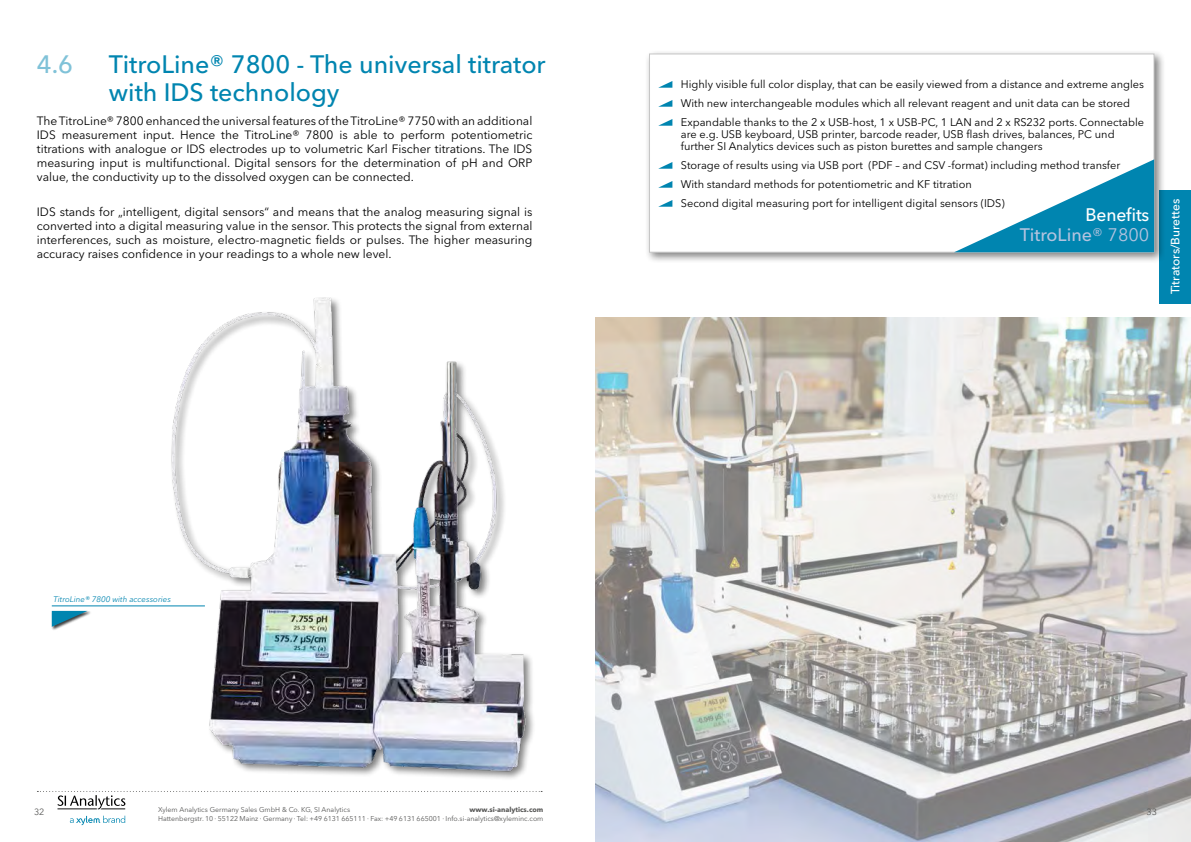
<style>
.page{position:relative;width:1191px;height:842px;background:#fff}
.page>*{position:absolute;margin:0;border:0;box-sizing:border-box;transform-origin:0 0}
.t1{font:500 25px/28px "Avenir Next LT Pro";color:#0085b0}
.t2{font:500 25px "Avenir Next LT Pro";color:#80c2d8}
.t3{font:500 18px/20px "Avenir Next LT Pro";letter-spacing:-.01em;color:#b3c3df;text-align:right}
.t4{font:12px/14px "Avenir Next LT Pro";color:#000;text-align:justify}
.t5{font:500 12px "Avenir Next LT Pro";color:#fff}
.t6{font:11px/19px "Avenir Next LT Pro";color:#000}
.t7{font:9px "Avenir Next LT Pro";color:#575756}
.t8{font:italic 8px "Avenir Next LT Pro";color:#0085b0}
.t9{font:7px "Avenir Next LT Pro";color:#575756}
.t10{font:700 7px "Avenir Next LT Pro";color:#575756}
.s1{color:#fff}
.s2{font-weight:400}
</style>
<div class="page">
<div style="left:1159px;top:190px;width:32px;height:113px;background:#0085b0"></div>
<svg style="left:37px;top:791px;width:505px;height:18px"></svg>
<svg style="left:70px;top:816px;width:55px;height:9px"></svg>
<img style="left:155px;top:297px;width:386px;height:500px">
<hr style="left:52px;top:606px;width:153px;height:1px;background:#0085b0">
<div style="left:52px;top:611px;width:40px;height:20px;background:#000;opacity:.75"></div>
<svg style="left:52px;top:611px;width:36px;height:16px"></svg>
<div style="left:645px;top:50px;width:520px;height:213px;background:#000;opacity:.5"></div>
<div style="left:649px;top:54px;width:505px;height:198px;background:#fff;border:1px solid #c6c6c6"></div>
<svg style="left:954px;top:159px;width:200px;height:93px"></svg>
<svg style="left:658px;top:81px;width:14px;height:7px"></svg>
<svg style="left:658px;top:100px;width:14px;height:7px"></svg>
<svg style="left:658px;top:119px;width:14px;height:7px"></svg>
<svg style="left:658px;top:162px;width:14px;height:7px"></svg>
<svg style="left:658px;top:181px;width:14px;height:7px"></svg>
<svg style="left:658px;top:200px;width:14px;height:7px"></svg>
<img style="left:595px;top:317px;width:596px;height:525px">
<h1 class="t2" style="left:37px;top:49px;width:38px">4.6</h1>
<h1 class="t1" style="left:109px;top:50px;width:438px">TitroLine® 7800 - The universal titrator with IDS technology</h1>
<p class="t4" style="left:37px;top:113px;width:497px">The TitroLine® 7800 enhanced the universal features of the TitroLine® 7750 with an additional IDS measurement input. Hence the TitroLine® 7800 is able to perform potentiometric titrations with analogue or IDS electrodes up to volumetric Karl Fischer titrations. The IDS measuring input is multifunctional. Digital sensors for the determination of pH and ORP value, the conductivity up to the dissolved oxygen can be connected.</p>
<p class="t4" style="left:37px;top:204px;width:497px">IDS stands for „intelligent, digital sensors“ and means that the analog measuring signal is converted into a digital measuring value in the sensor. This protects the signal from external interferences, such as moisture, electro-magnetic fields or pulses. The higher measuring accuracy raises confidence in your readings to a whole new level.</p>
<p class="t6" style="left:681px;top:74px;width:465px">Highly visible full color display, that can be easily viewed from a distance and extreme angles<br>With new interchangeable modules which all relevant reagent and unit data can be stored<br>Expandable thanks to the 2 x USB-host, 1 x USB-PC, 1 LAN and 2 x RS232 ports. Connectable</p>
<p class="t6" style="left:681px;top:128px;width:435px;line-height:12px">are e.g. USB keyboard, USB printer, barcode reader, USB flash drives, balances, PC und further SI Analytics devices such as piston burettes and sample changers</p>
<p class="t6" style="left:681px;top:155px;width:441px">Storage of results using via USB port (PDF – and CSV -format) including method transfer<br>With standard methods for potentiometric and KF titration<br>Second digital measuring port for intelligent digital sensors (IDS)</p>
<h2 class="t3" style="left:1019px;top:204px;width:131px"><span class="s1">Benefits<br></span>TitroLine<span class="s2">® 7800</span></h2>
<p class="t5" style="left:1168px;top:294px;width:97px;rotate:-90deg">Titrators/Burettes</p>
<p class="t8" style="left:54px;top:595px;width:119px">TitroLine® 7800 with accessories</p>
<p class="t9" style="left:158px;top:805px;width:193px">Xylem Analytics Germany Sales GmbH &amp; Co. KG, SI Analytics</p>
<p class="t10" style="left:469px;top:805px;width:76px">www.si-analytics.com</p>
<p class="t9" style="left:158px;top:814px;width:387px">Hattenbergstr. 10 · 55122 Mainz · Germany · Tel: +49 6131 665111 · Fax: +49 6131 665001 · Info.si-analytics@xyleminc.com</p>
<p class="t7" style="left:34px;top:806px;width:12px">32</p>
<p class="t7" style="left:1146px;top:806px;width:12px">33</p>
</div>
